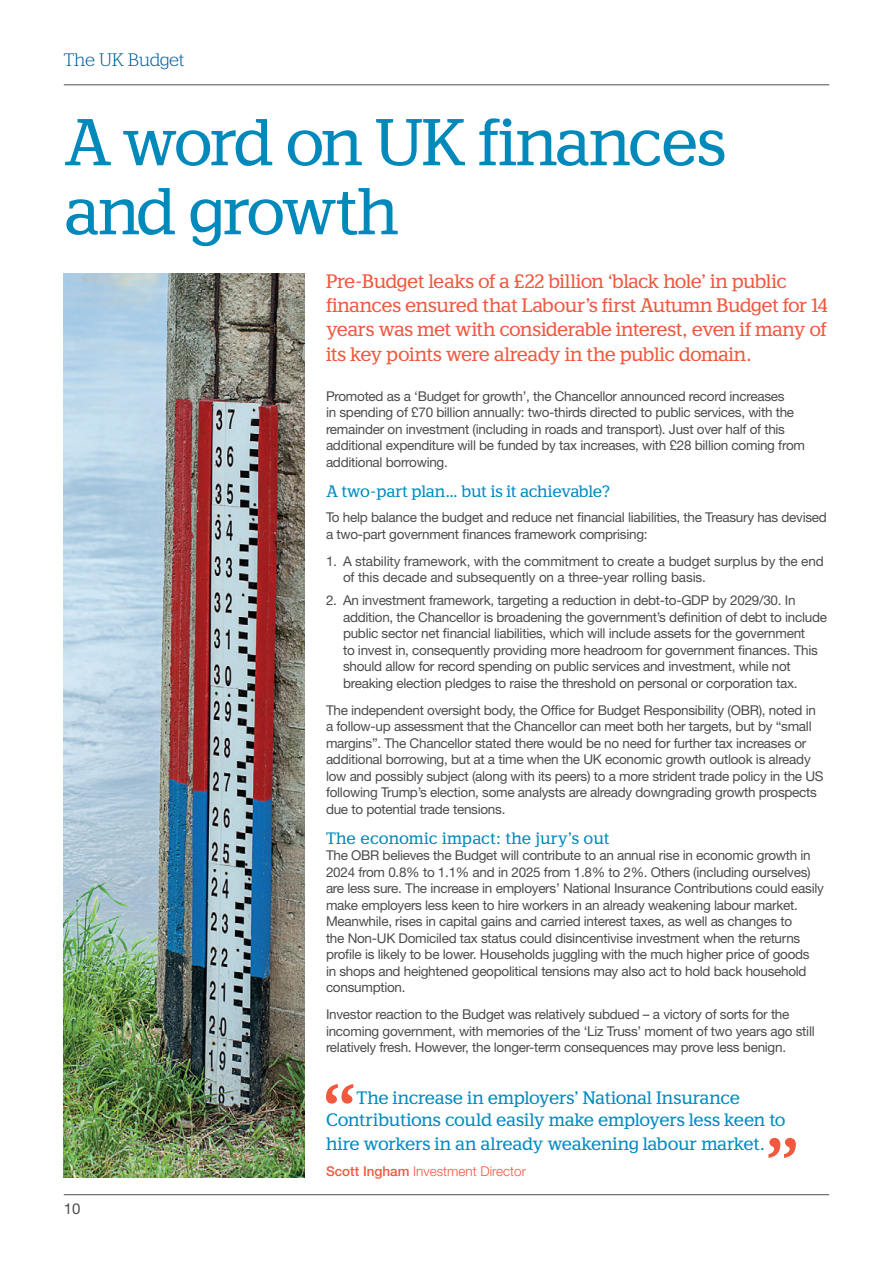
<style>
.page{position:relative;width:893px;height:1263px;background:#fff}
.page>*{position:absolute;margin:0;border:0;box-sizing:border-box;transform-origin:0 0}
.t1{font:66px "Handelsbanken Slabserif";letter-spacing:-.04em;color:#0089ba}
.t2{font:66px "Handelsbanken Slabserif";letter-spacing:-.02em;color:#0089ba}
.Intro{font:19.5px/24.5px "Handelsbanken Slabserif";letter-spacing:-.03em;color:#f0593e}
.Body_copy{font:18px/23.2px "Handelsbanken Slabserif";letter-spacing:-.02em;color:#008bc1}
.t3{font:300 18px "Handelsbanken Slabserif";letter-spacing:-.02em;color:#005e9e}
.Sub_heading{font:16.5px "Handelsbanken Slabserif";letter-spacing:-.02em;color:#008bc1}
.Sub_heading-2{font:16.5px "Handelsbanken Slabserif";color:#0089ba}
.t4{font:15px "Helvetica Neue LT Pro";color:#4b4c4d}
.Body_copy-2{font:13.5px/16.5px "Helvetica Neue LT Pro";letter-spacing:-.02em;color:#4b4c4d}
.Body_copy-3{font:300 13.5px "Helvetica Neue LT Pro";color:#f0593e}
.s1{font-weight:500}
</style>
<div class="page">
<hr style="left:64px;top:1194px;width:765px;height:1px;background:#4b4c4d">
<hr style="left:64px;top:84px;width:765px;height:1px;background:#4b4c4d">
<svg style="left:326px;top:1084px;width:27px;height:19px"></svg>
<svg style="left:768px;top:1138px;width:28px;height:20px"></svg>
<img style="left:64px;top:274px;width:241px;height:904px">
<p class="t3" style="left:64px;top:49px;width:122px">The UK Budget</p>
<p class="t1" style="left:64px;top:102px;width:664px">A word on UK finances</p>
<p class="t2" style="left:64px;top:171px;width:337px">and growth</p>
<p class="Intro" style="left:326px;top:268px;width:503px">Pre-Budget leaks of a £22 billion ‘black hole’ in public finances ensured that Labour’s first Autumn Budget for 14 years was met with considerable interest, even if many of its key points were already in the public domain.</p>
<p class="Body_copy-2" style="left:326px;top:387px;width:480px">Promoted as a ‘Budget for growth’, the Chancellor announced record increases<br>in spending of £70 billion annually: two-thirds directed to public services, with the remainder on investment (including in roads and transport). Just over half of this additional expenditure will be funded by tax increases, with £28 billion coming from additional borrowing.</p>
<p class="Sub_heading" style="left:326px;top:481px;width:286px">A two-part plan… but is it achievable?</p>
<p class="Body_copy-2" style="left:326px;top:509px;width:502px">To help balance the budget and reduce net financial liabilities, the Treasury has devised a two-part government finances framework comprising:</p>
<p class="Body_copy-2" style="left:343px;top:552px;width:482px;text-indent:-17px">1. A stability framework, with the commitment to create a budget surplus by the end of this decade and subsequently on a three-year rolling basis.</p>
<p class="Body_copy-2" style="left:343px;top:592px;width:485px;text-indent:-17px">2. An investment framework, targeting a reduction in debt-to-GDP by 2029/30. In addition, the Chancellor is broadening the government’s definition of debt to include public sector net financial liabilities, which will include assets for the government<br>to invest in, consequently providing more headroom for government finances. This should allow for record spending on public services and investment, while not breaking election pledges to raise the threshold on personal or corporation tax.</p>
<p class="Body_copy-2" style="left:326px;top:701px;width:499px">The independent oversight body, the Office for Budget Responsibility (OBR), noted in a follow-up assessment that the Chancellor can meet both her targets, but by “small margins”. The Chancellor stated there would be no need for further tax increases or additional borrowing, but at a time when the UK economic growth outlook is already low and possibly subject (along with its peers) to a more strident trade policy in the US following Trump’s election, some analysts are already downgrading growth prospects due to potential trade tensions.</p>
<p class="Sub_heading-2" style="left:326px;top:828px;width:285px">The economic impact: the jury’s out</p>
<p class="Body_copy-2" style="left:326px;top:847px;width:499px">The OBR believes the Budget will contribute to an annual rise in economic growth in 2024 from 0.8% to 1.1% and in 2025 from 1.8% to 2%. Others (including ourselves) are less sure. The increase in employers’ National Insurance Contributions could easily make employers less keen to hire workers in an already weakening labour market.<br>Meanwhile, rises in capital gains and carried interest taxes, as well as changes to<br>the Non-UK Domiciled tax status could disincentivise investment when the returns profile is likely to be lower. Households juggling with the much higher price of goods<br>in shops and heightened geopolitical tensions may also act to hold back household consumption.</p>
<p class="Body_copy-2" style="left:326px;top:1006px;width:490px">Investor reaction to the Budget was relatively subdued – a victory of sorts for the incoming government, with memories of the ‘Liz Truss’ moment of two years ago still relatively fresh. However, the longer-term consequences may prove less benign.</p>
<p class="t4" style="left:64px;top:1199px;width:18px">10</p>
<p class="Body_copy" style="left:326px;top:1085px;width:461px;text-indent:31px">The increase in employers’ National Insurance<br>Contributions could easily make employers less keen to hire workers in an already weakening labour market.</p>
<p class="Body_copy-3" style="left:326px;top:1163px;width:202px"><span class="s1">Scott Ingham</span> Investment Director</p>
</div>
